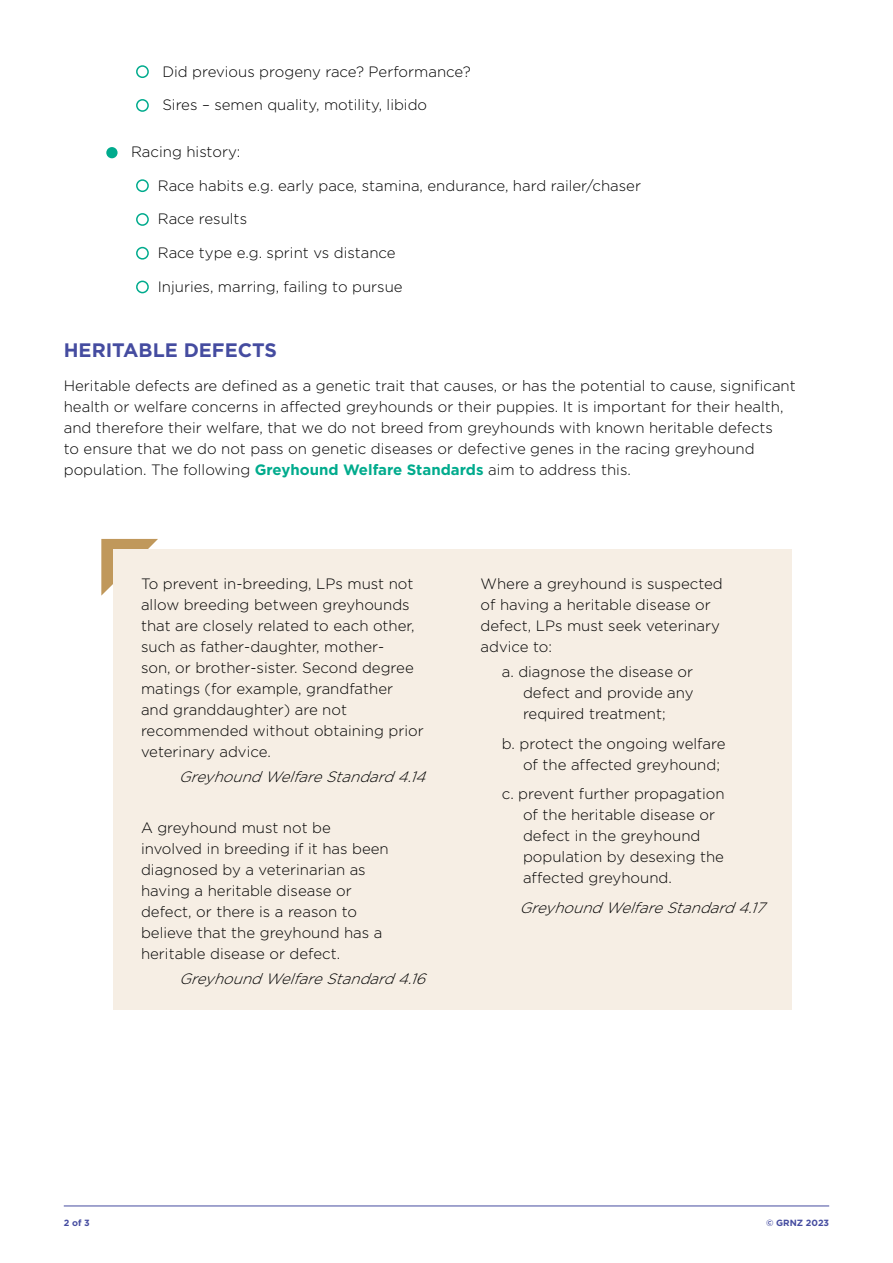
<style>
.page{position:relative;width:893px;height:1263px;background:#fff}
.page>*{position:absolute;margin:0;border:0;box-sizing:border-box;transform-origin:0 0}
.t1{font:700 19.5px "Gotham";color:#454ca0}
.t2{font:300 15px/21px "Gotham";color:#000}
.t3{font:italic 300 15px "Gotham";color:#000}
.t4{font:700 9px "Gotham";color:#454ca0}
.s1{font-weight:700;color:#00ab8d}
</style>
<div class="page">
<hr style="left:64px;top:1205px;width:765px;height:1px;background:#454ca0">
<div style="left:136px;top:65px;width:13px;height:13px;border:2px solid #00ab8d;border-radius:50%"></div>
<div style="left:136px;top:99px;width:13px;height:13px;border:2px solid #00ab8d;border-radius:50%"></div>
<div style="left:106px;top:147px;width:12px;height:11px;background:#00ab8d;border-radius:50%"></div>
<div style="left:136px;top:179px;width:13px;height:13px;border:2px solid #00ab8d;border-radius:50%"></div>
<div style="left:136px;top:213px;width:13px;height:13px;border:2px solid #00ab8d;border-radius:50%"></div>
<div style="left:136px;top:247px;width:13px;height:13px;border:2px solid #00ab8d;border-radius:50%"></div>
<div style="left:136px;top:281px;width:13px;height:12px;border:2px solid #00ab8d;border-radius:50%"></div>
<svg style="left:101px;top:539px;width:57px;height:57px"></svg>
<div style="left:113px;top:549px;width:679px;height:461px;background:#f6eee4"></div>
<p class="t2" style="left:162px;top:61px;width:310px">Did previous progeny race? Performance?</p>
<p class="t2" style="left:162px;top:94px;width:266px">Sires – semen quality, motility, libido</p>
<p class="t2" style="left:131px;top:141px;width:111px">Racing history:</p>
<p class="t2" style="left:158px;top:175px;width:485px">Race habits e.g. early pace, stamina, endurance, hard railer/chaser</p>
<p class="t2" style="left:158px;top:208px;width:91px">Race results</p>
<p class="t2" style="left:158px;top:242px;width:239px">Race type e.g. sprint vs distance</p>
<p class="t2" style="left:158px;top:276px;width:246px">Injuries, marring, failing to pursue</p>
<h1 class="t1" style="left:64px;top:339px;width:215px">HERITABLE DEFECTS</h1>
<p class="t2" style="left:64px;top:375px;width:734px">Heritable defects are defined as a genetic trait that causes, or has the potential to cause, significant health or welfare concerns in affected greyhounds or their puppies. It is important for their health, and therefore their welfare, that we do not breed from greyhounds with known heritable defects<br>to ensure that we do not pass on genetic diseases or defective genes in the racing greyhound population. The following <span class="s1">Greyhound Welfare Standards</span> aim to address this.</p>
<p class="t2" style="left:141px;top:573px;width:284px">To prevent in-breeding, LPs must not allow breeding between greyhounds that are closely related to each other, such as father-daughter, mother-<br>son, or brother-sister. Second degree matings (for example, grandfather and granddaughter) are not recommended without obtaining prior veterinary advice.</p>
<p class="t3" style="left:179px;top:769px;width:254px">GreyhoundWelfareStandard4.14</p>
<p class="t2" style="left:141px;top:817px;width:249px">A greyhound must not be involved in breeding if it has been diagnosed by a veterinarian as having a heritable disease or defect, or there is a reason to believe that the greyhound has a heritable disease or defect.</p>
<p class="t3" style="left:179px;top:970px;width:253px">GreyhoundWelfareStandard4.16</p>
<p class="t2" style="left:480px;top:573px;width:244px">Where a greyhound is suspected of having a heritable disease or defect, LPs must seek veterinary advice to:</p>
<p class="t2" style="left:523px;top:661px;width:172px;text-align:justify;text-indent:-21px">a. diagnose the disease or defect and provide any required treatment;</p>
<p class="t2" style="left:523px;top:733px;width:204px;text-indent:-21px">b. protect the ongoing welfare of the affected greyhound;</p>
<p class="t2" style="left:523px;top:783px;width:203px;text-indent:-21px">c. prevent further propagation of the heritable disease or defect in the greyhound population by desexing the affected greyhound.</p>
<p class="t3" style="left:519px;top:899px;width:253px">GreyhoundWelfareStandard4.17</p>
<p class="t4" style="left:64px;top:1218px;width:28px">2 of 3</p>
<p class="t4" style="left:766px;top:1218px;width:65px">© GRNZ 2023</p>
</div>
